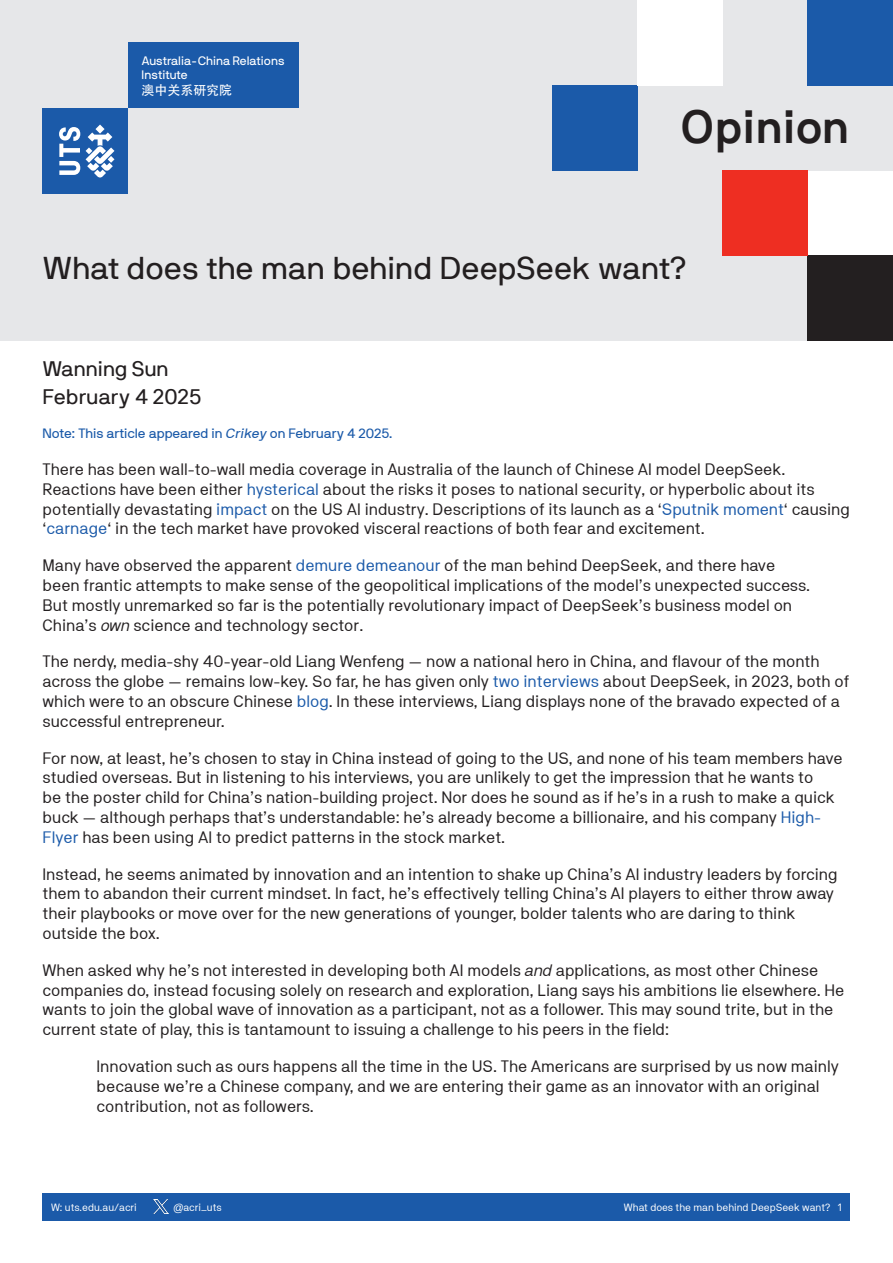
<style>
.page{position:relative;width:893px;height:1263px;background:#fff}
.page>*{position:absolute;margin:0;border:0;box-sizing:border-box;transform-origin:0 0}
.Report_title{font:700 46.5px "NB International Pro";letter-spacing:-.005em;color:#231f20}
.Report_title-2{font:31.5px "NB International Pro";color:#231f20}
.Author_details_and_date{font:21px "NB International Pro";color:#231f20}
.Body_Copy{font:16.5px/19.8px "NB Akademie Std";color:#231f20}
.Article_information{font:13.5px "NB International Regular Webfont";color:#1b5aa9}
.t1{font:12.9px "Adobe Heiti Std Regular G Bpc EUC H";color:#fff}
.t2{font:12.15px/14.7px "NB International Pro";color:#fff}
.t3{font:10.5px "NB Akademie Std";color:#fff}
.s1{font-family:"NB International Italic Webfont"}
.s2{color:#1b5aa9}
.s3{font-style:italic}
</style>
<div class="page">
<div style="left:43px;top:1193px;width:807px;height:27px;background:#1b5aa9"></div>
<img style="left:153px;top:1199px;width:16px;height:15px">
<div style="left:0;top:0;width:808px;height:340px;background:#e6e7e9"></div>
<div style="left:808px;top:85px;width:85px;height:85px;background:#e6e7e9"></div>
<div style="left:553px;top:85px;width:85px;height:85px;background:#1b5aa9"></div>
<div style="left:808px;top:255px;width:85px;height:85px;background:#231f20"></div>
<div style="left:808px;top:0;width:85px;height:85px;background:#1b5aa9"></div>
<div style="left:638px;top:0;width:85px;height:85px;background:#fff"></div>
<div style="left:723px;top:170px;width:85px;height:85px;background:#ee2e22"></div>
<div style="left:43px;top:108px;width:85px;height:85px;background:#1b5aa9"></div>
<div style="left:128px;top:43px;width:171px;height:65px;background:#1b5aa9"></div>
<svg style="left:86px;top:125px;width:28px;height:53px"></svg>
<svg style="left:59px;top:127px;width:21px;height:48px"></svg>
<p class="t2" style="left:142px;top:53px;width:145px">Australia-China Relations<br>Institute</p>
<p class="t1" style="left:142px;top:83px;width:92px">澳中关系研究院</p>
<p class="Report_title" style="left:681px;top:100px;width:171px">Opinion</p>
<p class="Report_title-2" style="left:43px;top:250px;width:645px">What does the man behind DeepSeek want?</p>
<p class="Author_details_and_date" style="left:43px;top:356px;width:127px">Wanning Sun</p>
<p class="Author_details_and_date" style="left:43px;top:384px;width:160px">February 4 2025</p>
<p class="Article_information" style="left:43px;top:425px;width:351px">Note: This article appeared in <span class="s1">Crikey</span> on February 4 2025.</p>
<p class="Body_Copy" style="left:43px;top:459px;width:809px">There has been wall-to-wall media coverage in Australia of the launch of Chinese AI model DeepSeek.<br>Reactions have been either <span class="s2">hysterical</span> about the risks it poses to national security, or hyperbolic about its potentially devastating <span class="s2">impact</span> on the US AI industry. Descriptions of its launch as a ‘<span class="s2">Sputnik moment</span>‘ causing ‘<span class="s2">carnage</span>‘ in the tech market have provoked visceral reactions of both fear and excitement.</p>
<p class="Body_Copy" style="left:43px;top:555px;width:769px">Many have observed the apparent <span class="s2">demure demeanour</span> of the man behind DeepSeek, and there have been frantic attempts to make sense of the geopolitical implications of the model’s unexpected success.<br>But mostly unremarked so far is the potentially revolutionary impact of DeepSeek’s business model on China’s <span class="s3">own</span> science and technology sector.</p>
<p class="Body_Copy" style="left:43px;top:651px;width:808px">The nerdy, media-shy 40-year-old Liang Wenfeng — now a national hero in China, and flavour of the month across the globe — remains low-key. So far, he has given only <span class="s2">two interviews</span> about DeepSeek, in 2023, both of which were to an obscure Chinese <span class="s2">blog</span>. In these interviews, Liang displays none of the bravado expected of a successful entrepreneur.</p>
<p class="Body_Copy" style="left:43px;top:748px;width:801px">For now, at least, he’s chosen to stay in China instead of going to the US, and none of his team members have studied overseas. But in listening to his interviews, you are unlikely to get the impression that he wants to<br>be the poster child for China’s nation-building project. Nor does he sound as if he’s in a rush to make a quick buck — although perhaps that’s understandable: he’s already become a billionaire, and his company <span class="s2">High-Flyer</span> has been using AI to predict patterns in the stock market.</p>
<p class="Body_Copy" style="left:43px;top:864px;width:796px">Instead, he seems animated by innovation and an intention to shake up China’s AI industry leaders by forcing them to abandon their current mindset. In fact, he’s effectively telling China’s AI players to either throw away their playbooks or move over for the new generations of younger, bolder talents who are daring to think outside the box.</p>
<p class="Body_Copy" style="left:43px;top:960px;width:803px">When asked why he’s not interested in developing both AI models <span class="s3">and</span> applications, as most other Chinese companies do, instead focusing solely on research and exploration, Liang says his ambitions lie elsewhere. He wants to join the global wave of innovation as a participant, not as a follower. This may sound trite, but in the current state of play, this is tantamount to issuing a challenge to his peers in the field:</p>
<p class="Body_Copy" style="left:97px;top:1056px;width:744px">Innovation such as ours happens all the time in the US. The Americans are surprised by us now mainly because we’re a Chinese company, and we are entering their game as an innovator with an original contribution, not as followers.</p>
<p class="t3" style="left:51px;top:1201px;width:87px">W: uts.edu.au/acri</p>
<p class="t3" style="left:173px;top:1201px;width:50px">@acri_uts</p>
<p class="t3" style="left:624px;top:1201px;width:220px">What does the man behind DeepSeek want? 1</p>
</div>
